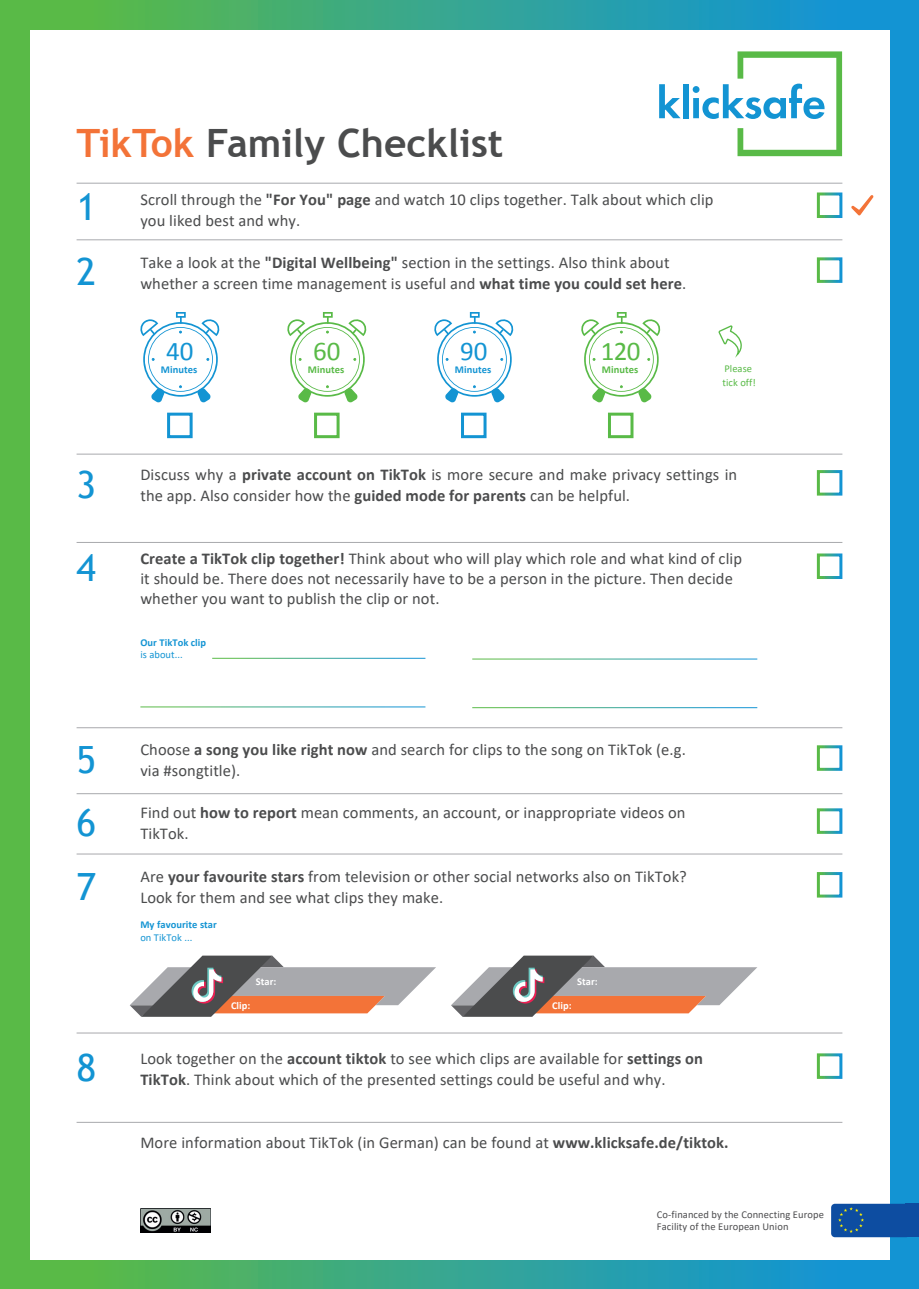
<style>
.page{position:relative;width:919px;height:1289px;background:#fff}
.page>*{position:absolute;margin:0;border:0;box-sizing:border-box;transform-origin:0 0}
.t1{font:700 39px "Trebuchet MS";color:#4b4c4d}
.t2{font:37.5px "Trebuchet MS";color:#1394d3}
.Copytext{font:27px "Calibri";color:#59ba47}
.Copytext-2{font:27px "Calibri";color:#1394d3}
.Copytext-3{font:16.5px/21px "Calibri";letter-spacing:.005em;color:#4b4c4d}
.Copytext-4{font:700 10.5px/12.6px "Calibri";letter-spacing:.005em;color:#1394d3}
.t3{font:10.5px/12.6px "Calibri";letter-spacing:.01em;color:#4d4d4f}
.Copytext-5{font:700 10.5px "Calibri";letter-spacing:.005em;color:#fff}
.Copytext-6{font:10.5px/13.8px "Calibri";letter-spacing:.005em;color:#59ba47}
.Copytext-7{font:700 10.5px "Calibri";letter-spacing:.005em;color:#59ba47}
.s1{color:#f37338}
.s2{font-weight:700}
.s3{font-style:inherit}
.s4{font-weight:400}
</style>
<div class="page">
<div style="left:0;top:0;width:918px;height:1288px;background:linear-gradient(to right,#5fbc3e,#0d91e1)"></div>
<div style="left:30px;top:30px;width:859px;height:1229px;background:#fff"></div>
<div style="left:816px;top:192px;width:26px;height:26px;border:3px solid #fff"></div>
<div style="left:816px;top:257px;width:26px;height:26px;border:3px solid #fff"></div>
<div style="left:816px;top:470px;width:26px;height:25px;border:3px solid #fff"></div>
<div style="left:314px;top:412px;width:25px;height:26px;border:3px solid #59ba47"></div>
<div style="left:461px;top:412px;width:25px;height:26px;border:3px solid #1394d3"></div>
<div style="left:608px;top:412px;width:25px;height:26px;border:3px solid #59ba47"></div>
<div style="left:167px;top:412px;width:25px;height:26px;border:3px solid #1394d3"></div>
<div style="left:816px;top:553px;width:26px;height:26px;border:3px solid #fff"></div>
<div style="left:816px;top:808px;width:26px;height:25px;border:3px solid #fff"></div>
<div style="left:816px;top:745px;width:26px;height:25px;border:3px solid #fff"></div>
<div style="left:816px;top:872px;width:26px;height:25px;border:3px solid #fff"></div>
<div style="left:816px;top:1053px;width:26px;height:25px;border:3px solid #fff"></div>
<hr style="left:77px;top:454px;width:765px;height:1px;background:#a8a9ad">
<hr style="left:77px;top:183px;width:765px;height:1px;background:#a8a9ad">
<hr style="left:77px;top:239px;width:765px;height:1px;background:#a8a9ad">
<hr style="left:77px;top:542px;width:765px;height:1px;background:#a8a9ad">
<hr style="left:77px;top:727px;width:765px;height:1px;background:#a8a9ad">
<hr style="left:77px;top:793px;width:765px;height:1px;background:#a8a9ad">
<hr style="left:77px;top:853px;width:765px;height:1px;background:#a8a9ad">
<hr style="left:77px;top:1032px;width:765px;height:1px;background:#a8a9ad">
<hr style="left:77px;top:1122px;width:765px;height:1px;background:#a8a9ad">
<svg style="left:659px;top:84px;width:21px;height:34px"></svg>
<div style="left:682px;top:84px;width:6px;height:34px;background:#1394d3"></div>
<svg style="left:692px;top:51px;width:150px;height:105px"></svg>
<img style="left:140px;top:1208px;width:71px;height:24px">
<div style="left:905px;top:1203px;width:13px;height:34px;background:#0d4da1"></div>
<div style="left:831px;top:1203px;width:78px;height:34px;background:#0d4da1;border-radius:4px"></div>
<svg style="left:838px;top:1207px;width:26px;height:25px"></svg>
<svg style="left:851px;top:195px;width:22px;height:20px"></svg>
<svg style="left:718px;top:325px;width:23px;height:33px"></svg>
<svg style="left:581px;top:312px;width:80px;height:90px"></svg>
<svg style="left:434px;top:312px;width:80px;height:90px"></svg>
<svg style="left:287px;top:312px;width:80px;height:90px"></svg>
<svg style="left:140px;top:312px;width:80px;height:90px"></svg>
<svg style="left:130px;top:955px;width:306px;height:61px"></svg>
<svg style="left:451px;top:955px;width:306px;height:61px"></svg>
<p class="t1" style="left:77px;top:119px;width:428px"><span class="s1">TikTok</span> Family Checklist</p>
<p class="Copytext-3" style="left:140px;top:189px;width:574px">Scroll through the <span class="s2">"For You" page</span> and watch 10 clips together. Talk about which clip you liked best and why.</p>
<p class="Copytext-3" style="left:140px;top:251px;width:547px">Take a look at the <span class="s2">"Digital Wellbeing"</span> section in the settings. Also think about whether a screen time management is useful and <span class="s2">what time you could set here</span>.</p>
<p class="t2" style="left:77px;top:185px;width:21px">1</p>
<p class="t2" style="left:77px;top:250px;width:21px">2</p>
<p class="Copytext-2" style="left:166px;top:333px;width:29px">40</p>
<p class="Copytext" style="left:313px;top:333px;width:29px">60</p>
<p class="Copytext-2" style="left:460px;top:333px;width:29px">90</p>
<p class="Copytext" style="left:601px;top:333px;width:41px">120</p>
<p class="Copytext-4" style="left:161px;top:363px;width:38px">Minutes</p>
<p class="Copytext-7" style="left:308px;top:363px;width:38px">Minutes</p>
<p class="Copytext-4" style="left:455px;top:363px;width:38px">Minutes</p>
<p class="Copytext-7" style="left:601px;top:363px;width:38px">Minutes</p>
<p class="Copytext-6" style="left:722px;top:361px;width:35px">Please tick off!</p>
<p class="t2" style="left:77px;top:462px;width:21px">3</p>
<p class="Copytext-3" style="left:140px;top:464px;width:598px">Discuss why a <span class="s2">private account on TikTok</span> is more secure and make privacy settings in the app. Also consider how the <span class="s2">guided mode for parents</span> can be helpful.</p>
<p class="t2" style="left:77px;top:545px;width:21px">4</p>
<p class="Copytext-3" style="left:140px;top:548px;width:603px;line-height:19.8px"><span class="s2">Create a TikTok clip together!</span> Think about who will play which role and what kind of clip it should be. There does not necessarily have to be a person in the picture. Then decide whether you want to publish the clip or not.</p>
<p class="Copytext-4" style="left:140px;top:636px;width:67px">Our TikTok <span class="s3">c</span>lip <span class="s4">is about...</span></p>
<p class="t2" style="left:77px;top:737px;width:21px">5</p>
<p class="t2" style="left:77px;top:800px;width:21px">6</p>
<p class="t2" style="left:77px;top:864px;width:21px">7</p>
<p class="Copytext-3" style="left:140px;top:738px;width:547px">Choose <span class="s2">a song you like right now</span> and search for clips to the song on TikTok (e.g. via #songtitle).</p>
<p class="Copytext-3" style="left:140px;top:802px;width:546px">Find out <span class="s2">how to report</span> mean comments, an account, or inappropriate videos on<br>TikTok.</p>
<p class="Copytext-3" style="left:140px;top:865px;width:548px">Are <span class="s2">your favourite stars</span> from television or other social networks also on TikTok?<br>Look for them and see what clips they make.</p>
<p class="Copytext-4" style="left:140px;top:918px;width:78px">My favourite star <span class="s4">on TikTok ...</span></p>
<p class="Copytext-5" style="left:256px;top:975px;width:22px">Star:</p>
<p class="Copytext-5" style="left:577px;top:975px;width:22px">Star:</p>
<p class="Copytext-5" style="left:231px;top:998px;width:21px">Clip:</p>
<p class="Copytext-5" style="left:552px;top:998px;width:21px">Clip:</p>
<p class="t2" style="left:77px;top:1045px;width:21px">8</p>
<p class="Copytext-3" style="left:140px;top:1047px;width:564px">Look together on the <span class="s2">account tiktok</span> to see which clips are available for <span class="s2">settings on<br>TikTok</span>. Think about which of the presented settings could be useful and why.</p>
<p class="Copytext-3" style="left:140px;top:1131px;width:589px">More information about TikTok (in German) can be found at <span class="s2">www.klicksafe.de/tiktok.</span></p>
<p class="t3" style="left:657px;top:1207px;width:168px">Co-financed by the Connecting Europe<br>Facility of the European Union</p>
</div>
